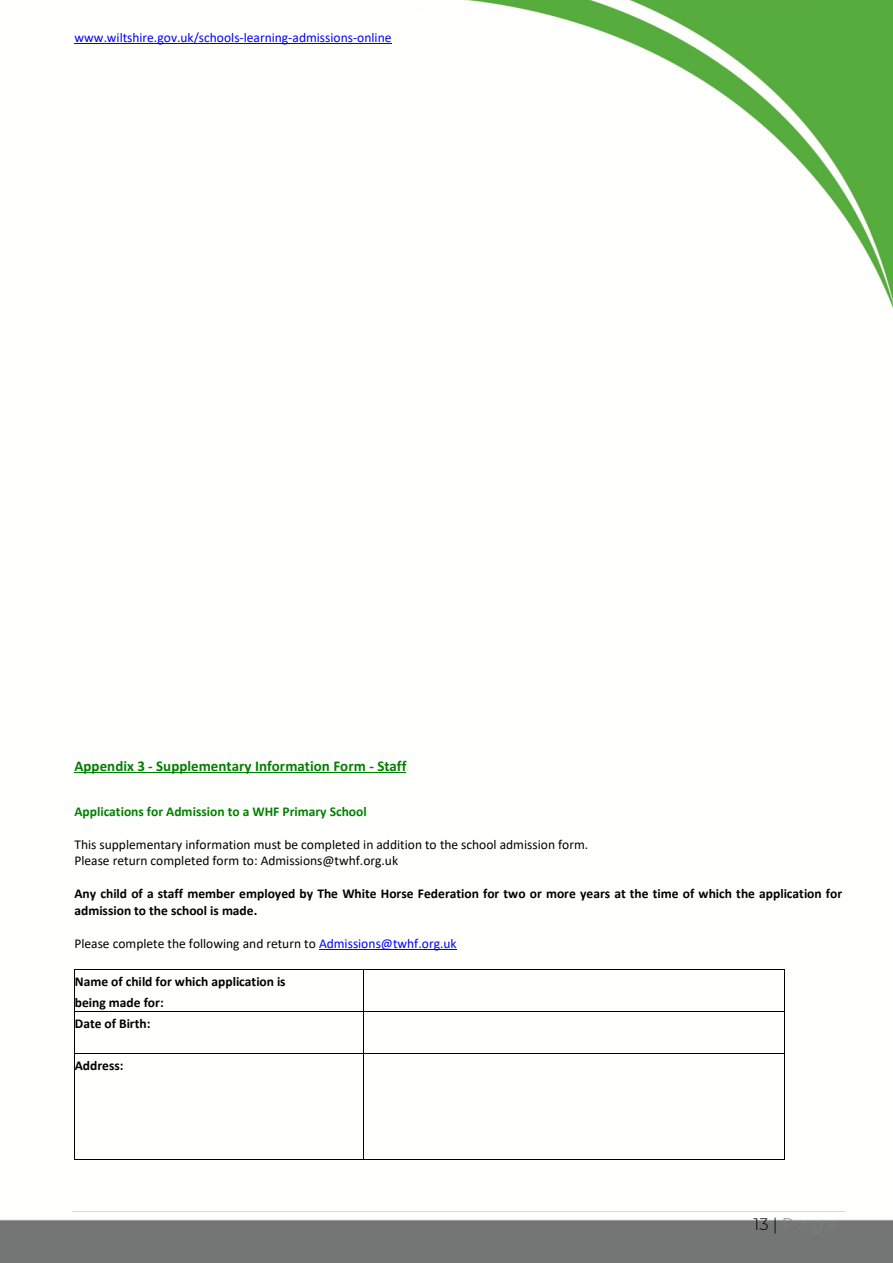
<style>
.page{position:relative;width:893px;height:1263px;background:#fff}
.page>*{position:absolute;margin:0;border:0;box-sizing:border-box;transform-origin:0 0}
.t1{font:300 16.5px "Montserrat";letter-spacing:.27em;color:#7f7f7f}
.t2{font:700 15px "Calibri";letter-spacing:.005em;color:#008000}
.t3{font:700 13.5px/16.6px "Calibri";color:#000}
.t4{font:13.5px "Calibri";color:#000}
.t5{font:13.5px "Calibri";color:#00f}
.t6{font:700 13.5px "Calibri";letter-spacing:-.005em;color:#008000}
.s1{color:#00f}
.s2{color:#000}
</style>
<div class="page">
<img style="left:0;top:0;width:892px;height:1262px">
<hr style="left:72px;top:1212px;width:772px;height:1px;background:#d9d9d9">
<hr style="left:75px;top:43px;width:316px;height:1px;background:#00f">
<hr style="left:75px;top:772px;width:331px;height:1px;background:#008000">
<hr style="left:319px;top:949px;width:138px;height:1px;background:#00f">
<hr style="left:75px;top:969px;width:288px;height:1px;background:#000">
<hr style="left:364px;top:969px;width:420px;height:1px;background:#000">
<hr style="left:74px;top:969px;width:1px;height:42px;background:#000">
<hr style="left:363px;top:969px;width:1px;height:42px;background:#000">
<hr style="left:784px;top:969px;width:1px;height:42px;background:#000">
<hr style="left:75px;top:1011px;width:288px;height:1px;background:#000">
<hr style="left:364px;top:1011px;width:420px;height:1px;background:#000">
<hr style="left:74px;top:1012px;width:1px;height:41px;background:#000">
<hr style="left:363px;top:1012px;width:1px;height:41px;background:#000">
<hr style="left:784px;top:1012px;width:1px;height:41px;background:#000">
<hr style="left:75px;top:1053px;width:288px;height:1px;background:#000">
<hr style="left:364px;top:1053px;width:420px;height:1px;background:#000">
<hr style="left:74px;top:1053px;width:1px;height:106px;background:#000">
<hr style="left:75px;top:1159px;width:288px;height:1px;background:#000">
<hr style="left:363px;top:1053px;width:1px;height:106px;background:#000">
<hr style="left:364px;top:1159px;width:420px;height:1px;background:#000">
<hr style="left:784px;top:1053px;width:1px;height:106px;background:#000">
<h1 class="t5" style="left:75px;top:29px;width:318px">www.wiltshire.gov.uk/schools-learning-admissions-online</h1>
<h1 class="t2" style="left:75px;top:756px;width:333px">Appendix 3 - Supplementary Information Form - Staff</h1>
<p class="t6" style="left:75px;top:803px;width:294px">Applications for Admission to a WHF Primary School</p>
<p class="t4" style="left:75px;top:836px;width:515px">This supplementary information must be completed in addition to the school admission form.</p>
<p class="t4" style="left:75px;top:853px;width:325px">Please return completed form to: Admissions@twhf.org.uk</p>
<p class="t3" style="left:75px;top:885px;width:769px">Any child of a staff member employed by The White Horse Federation for two or more years at the time of which the application for admission to the school is made.</p>
<p class="t4" style="left:75px;top:935px;width:384px">Please complete the following and return to <span class="s1">Admissions@twhf.org.uk</span></p>
<p class="t3" style="left:75px;top:971px;width:212px;line-height:20.7px">Name of child for which application is being made for:</p>
<p class="t3" style="left:75px;top:1015px;width:77px">Date of Birth:</p>
<p class="t3" style="left:75px;top:1057px;width:50px">Address:</p>
<p class="t1" style="left:753px;top:1211px;width:86px"><span class="s2">13 |</span> Page</p>
</div>
